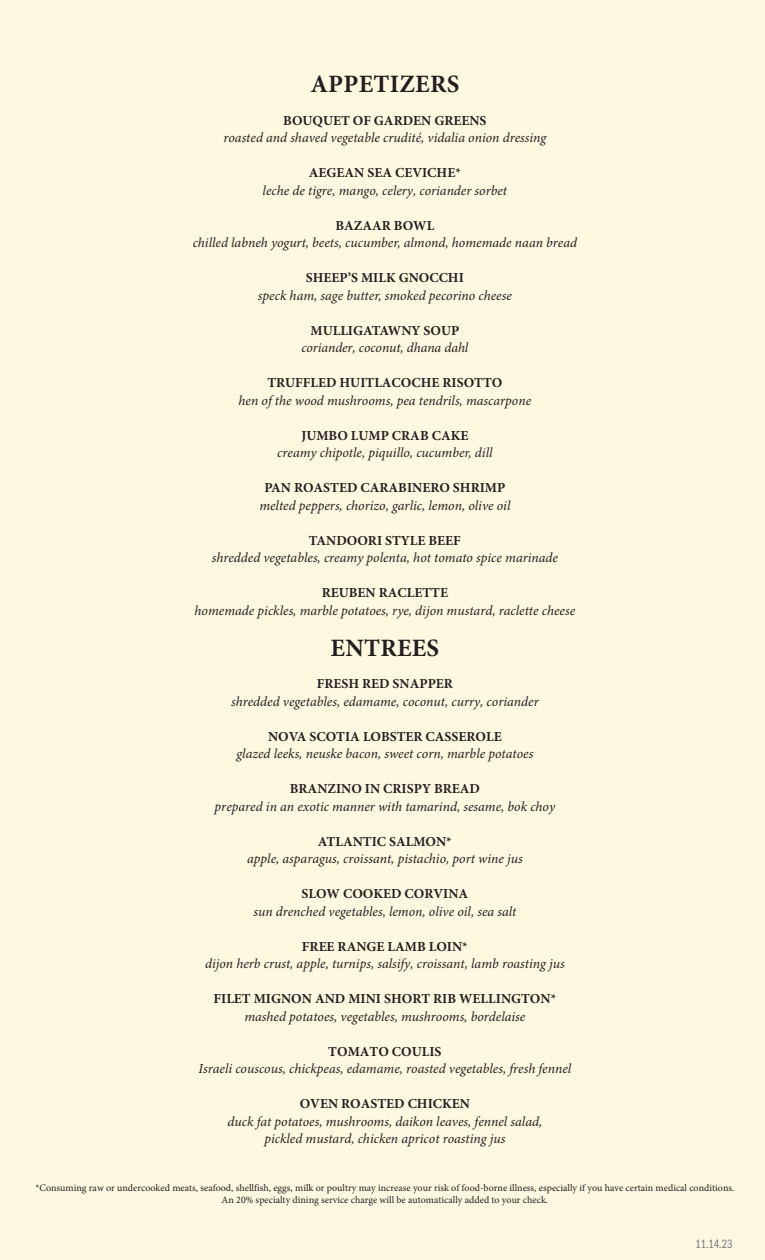
<style>
.page{position:relative;width:765px;height:1260px;background:#fef8e1}
.page>*{position:absolute;margin:0;border:0;box-sizing:border-box;transform-origin:0 0}
.t1{font:700 25px "Minion Pro";letter-spacing:.01em;color:#231f20}
.t2{font:italic 13.75px/17.5px "Minion Pro";color:#231f20;text-align:center}
.t3{font:12.5px "Franklin Gothic URW Com Boo";color:#76787b}
.t4{font:10px/12px "Minion Pro";color:#231f20;text-align:center}
.s1{font-weight:700;font-style:normal}
</style>
<div class="page">
<p class="t1" style="left:310px;top:67px;width:150px">APPETIZERS</p>
<p class="t2" style="left:223px;top:112px;width:324px"><span class="s1">BOUQUET OF GARDEN GREENS<br></span>roasted and shaved vegetable crudité, vidalia onion dressing</p>
<p class="t2" style="left:263px;top:163px;width:246px;line-height:17.9px"><span class="s1">AEGEAN SEA CEVICHE*<br></span>leche de tigre, mango, celery, coriander sorbet</p>
<p class="t2" style="left:193px;top:217px;width:386px"><span class="s1">BAZAAR BOWL<br></span>chilled labneh yogurt, beets, cucumber, almond, homemade naan bread</p>
<p class="t2" style="left:258px;top:269px;width:255px"><span class="s1">SHEEP’S MILK GNOCCHI<br></span>speck ham, sage butter, smoked pecorino cheese</p>
<p class="t2" style="left:301px;top:322px;width:169px"><span class="s1">MULLIGATAWNY SOUP </span>coriander, coconut, dhana dahl</p>
<p class="t2" style="left:239px;top:374px;width:294px"><span class="s1">TRUFFLED HUITLACOCHE RISOTTO<br></span>hen of the wood mushrooms, pea tendrils, mascarpone</p>
<p class="t2" style="left:277px;top:427px;width:217px"><span class="s1">JUMBO LUMP CRAB CAKE<br></span>creamy chipotle, piquillo, cucumber, dill</p>
<p class="t2" style="left:259px;top:479px;width:253px"><span class="s1">PAN ROASTED CARABINERO SHRIMP </span>melted peppers, chorizo, garlic, lemon, olive oil</p>
<p class="t2" style="left:212px;top:532px;width:348px"><span class="s1">TANDOORI STYLE BEEF<br></span>shredded vegetables, creamy polenta, hot tomato spice marinade</p>
<p class="t2" style="left:195px;top:584px;width:382px"><span class="s1">REUBEN RACLETTE<br></span>homemade pickles, marble potatoes, rye, dijon mustard, raclette cheese</p>
<p class="t1" style="left:331px;top:630px;width:110px">ENTREES</p>
<p class="t2" style="left:231px;top:675px;width:309px"><span class="s1">FRESH RED SNAPPER<br></span>shredded vegetables, edamame, coconut, curry, coriander</p>
<p class="t2" style="left:236px;top:728px;width:298px"><span class="s1">NOVA SCOTIA LOBSTER CASSEROLE<br></span>glazed leeks, neuske bacon, sweet corn, marble potatoes</p>
<p class="t2" style="left:215px;top:780px;width:342px"><span class="s1">BRANZINO IN CRISPY BREAD<br></span>prepared in an exotic manner with tamarind, sesame, bok choy</p>
<p class="t2" style="left:247px;top:833px;width:277px"><span class="s1">ATLANTIC SALMON*<br></span>apple, asparagus, croissant, pistachio, port wine jus</p>
<p class="t2" style="left:253px;top:884px;width:265px;line-height:18.2px"><span class="s1">SLOW COOKED CORVINA<br></span>sun drenched vegetables, lemon, olive oil, sea salt</p>
<p class="t2" style="left:205px;top:938px;width:361px"><span class="s1">FREE RANGE LAMB LOIN*<br></span>dijon herb crust, apple, turnips, salsify, croissant, lamb roasting jus</p>
<p class="t2" style="left:214px;top:990px;width:344px"><span class="s1">FILET MIGNON AND MINI SHORT RIB WELLINGTON* </span>mashed potatoes, vegetables, mushrooms, bordelaise</p>
<p class="t2" style="left:199px;top:1043px;width:374px"><span class="s1">TOMATO COULIS<br></span>Israeli couscous, chickpeas, edamame, roasted vegetables, fresh fennel</p>
<p class="t2" style="left:228px;top:1095px;width:316px"><span class="s1">OVEN ROASTED CHICKEN<br></span>duck fat potatoes, mushrooms, daikon leaves, fennel salad, pickled mustard, chicken apricot roasting jus</p>
<p class="t4" style="left:35px;top:1182px;width:701px">*Consuming raw or undercooked meats, seafood, shellfish, eggs, milk or poultry may increase your risk of food-borne illness, especially if you have certain medical conditions.<br>An 20% specialty dining service charge will be automatically added to your check.</p>
<p class="t3" style="left:695px;top:1235px;width:39px">11.14.23</p>
</div>
